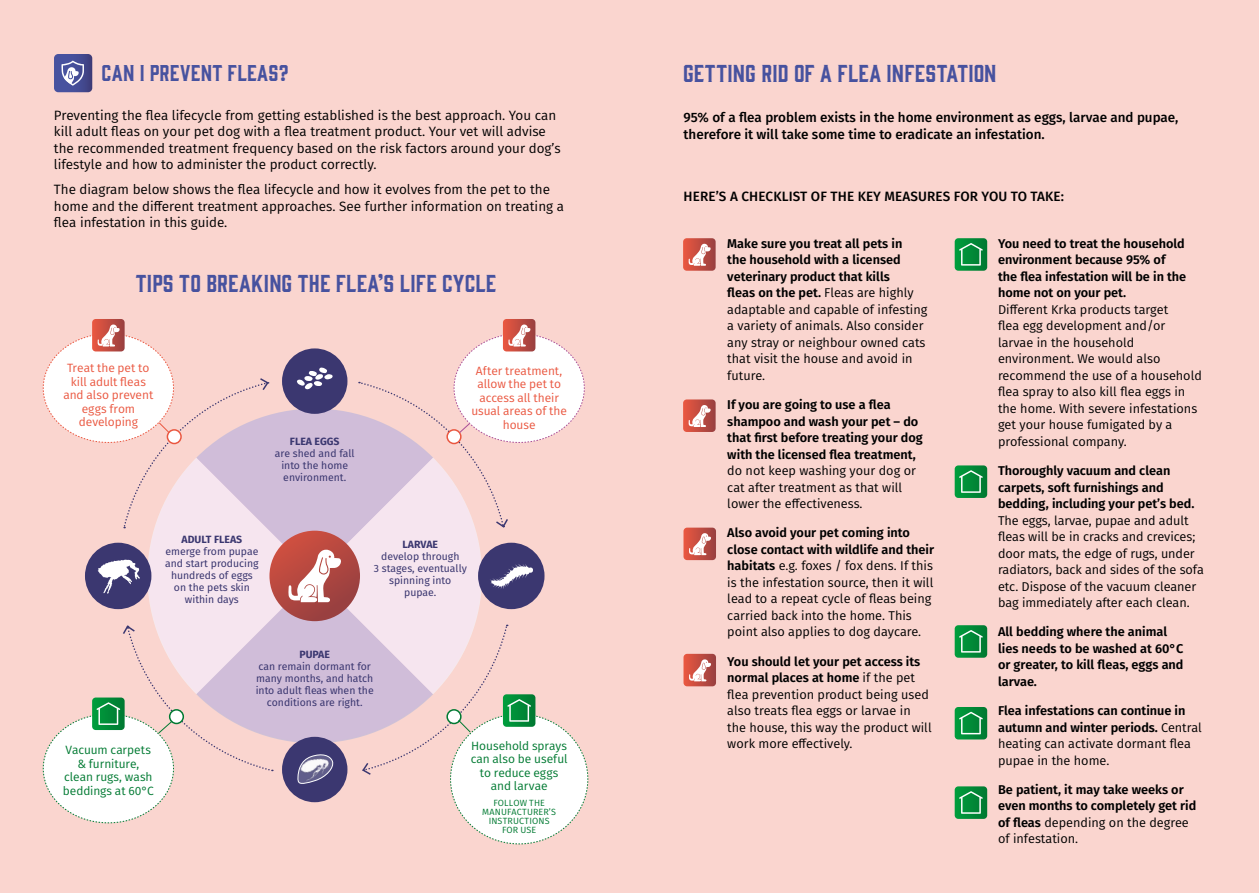
<style>
.page{position:relative;width:1259px;height:893px;background:#fff}
.page>*{position:absolute;margin:0;border:0;box-sizing:border-box;transform-origin:0 0}
.t1{font:22.5px "Gin";letter-spacing:.01em;color:#47529f}
.t2{font:21px "Gin";letter-spacing:.01em;color:#47529f}
.t3{font:13.5px/16.5px "Fira Sans";color:#000}
.t4{font:500 13.5px/16.5px "Fira Sans";color:#000}
.t5{font:12.75px/16.5px "Fira Sans";color:#000}
.t6{font:600 12.75px/16.5px "Fira Sans";color:#000}
.t7{font:12px/13.5px "Fira Sans";letter-spacing:-.005em;color:#ea5740;text-align:center}
.t8{font:12px/13.5px "Fira Sans";letter-spacing:-.005em;color:#007a32;text-align:center}
.t9{font:10.5px/12px "Fira Sans";color:#3b3770;text-align:center}
.t10{font:700 10.5px "Fira Sans";color:#3b3770}
.t11{font:9px/9px "Fira Sans";letter-spacing:.01em;color:#007a32;text-align:center}
.s1{font-weight:600}
.s2{font-weight:400}
</style>
<div class="page">
<div style="left:629px;top:0;width:630px;height:893px;background:#fad5cf"></div>
<div style="left:0;top:0;width:629px;height:893px;background:#fad5cf"></div>
<svg style="left:54px;top:54px;width:38px;height:38px"></svg>
<svg style="left:954px;top:786px;width:33px;height:33px"></svg>
<svg style="left:954px;top:238px;width:33px;height:33px"></svg>
<svg style="left:954px;top:465px;width:33px;height:33px"></svg>
<svg style="left:954px;top:625px;width:33px;height:33px"></svg>
<svg style="left:954px;top:707px;width:33px;height:32px"></svg>
<svg style="left:683px;top:238px;width:32px;height:33px"></svg>
<svg style="left:43px;top:319px;width:545px;height:525px"></svg>
<svg style="left:683px;top:399px;width:32px;height:33px"></svg>
<svg style="left:683px;top:528px;width:33px;height:32px"></svg>
<svg style="left:683px;top:654px;width:33px;height:32px"></svg>
<h2 class="t2" style="left:102px;top:58px;width:189px">CAN I PREVENT FLEAS?</h2>
<p class="t3" style="left:54px;top:107px;width:508px">Preventing the flea lifecycle from getting established is the best approach. You can kill adult fleas on your pet dog with a flea treatment product. Your vet will advise the recommended treatment frequency based on the risk factors around your dog’s lifestyle and how to administer the product correctly.</p>
<p class="t3" style="left:54px;top:181px;width:511px">The diagram below shows the flea lifecycle and how it evolves from the pet to the home and the different treatment approaches. See further information on treating a flea infestation in this guide.</p>
<h1 class="t1" style="left:136px;top:268px;width:362px">TIPS TO BREAKING THE FLEA’S LIFE CYCLE</h1>
<p class="t7" style="left:63px;top:361px;width:91px">Treat the pet to kill adult fleas and also prevent eggs from developing</p>
<p class="t10" style="left:290px;top:432px;width:51px">FLEA EGGS</p>
<p class="t9" style="left:275px;top:447px;width:81px">are shed and fall into the home environment.</p>
<p class="t7" style="left:471px;top:363px;width:97px">After treatment, allow the pet to access all their usual areas of the house</p>
<p class="t10" style="left:182px;top:531px;width:62px">ADULT FLEAS</p>
<p class="t9" style="left:165px;top:545px;width:95px">emerge from pupae and start producing hundreds of eggs on the pets skin within days</p>
<p class="t10" style="left:402px;top:535px;width:37px">LARVAE</p>
<p class="t9" style="left:374px;top:550px;width:94px">develop through<br>3 stages, eventually spinning into pupae.</p>
<p class="t8" style="left:63px;top:743px;width:92px">Vacuum carpets &amp; furniture, clean rugs, wash beddings at 60°C</p>
<p class="t10" style="left:299px;top:646px;width:32px">PUPAE</p>
<p class="t9" style="left:256px;top:660px;width:120px">can remain dormant for many months, and hatch into adult fleas when the conditions are right.</p>
<p class="t8" style="left:471px;top:738px;width:98px">Household sprays can also be useful to reduce eggs and larvae</p>
<p class="t11" style="left:482px;top:798px;width:75px">FOLLOW THE<br>MANUFACTURER’S<br>INSTRUCTIONS<br>FOR USE</p>
<h1 class="t1" style="left:683px;top:58px;width:315px">GETTING RID OF A FLEA INFESTATION</h1>
<p class="t4" style="left:683px;top:109px;width:496px">95% of a flea problem exists in the home environment as eggs, larvae and pupae, therefore it will take some time to eradicate an infestation.</p>
<p class="t4" style="left:683px;top:188px;width:382px">HERE’S A CHECKLIST OF THE KEY MEASURES FOR YOU TO TAKE:</p>
<p class="t5" style="left:727px;top:235px;width:201px"><span class="s1">Make sure you treat all pets in<br>the household with a licensed veterinary product that kills<br>fleas on the pet.</span> Fleas are highly adaptable and capable of infesting a variety of animals. Also consider any stray or neighbour owned cats that visit the house and avoid in future.</p>
<p class="t6" style="left:727px;top:396px;width:197px">If you are going to use a flea shampoo and wash your pet – do that first before treating your dog with the licensed flea treatment,</p>
<p class="t5" style="left:727px;top:462px;width:190px">do not keep washing your dog or cat after treatment as that will lower the effectiveness.</p>
<p class="t5" style="left:727px;top:524px;width:208px"><span class="s1">Also avoid your pet coming into close contact with wildlife and their habitats</span> e.g. foxes / fox dens. If this is the infestation source, then it will lead to a repeat cycle of fleas being carried back into the home. This point also applies to dog daycare.</p>
<p class="t5" style="left:727px;top:653px;width:206px"><span class="s1">You should let your pet access its normal places at home</span> if the pet flea prevention product being used also treats flea eggs or larvae in the house, this way the product will work more effectively.</p>
<p class="t6" style="left:998px;top:234px;width:190px">You need to treat the household environment because 95% of the flea infestation will be in the home not on your pet.</p>
<p class="t5" style="left:998px;top:301px;width:205px">Different Krka products target<br>flea egg development and/or larvae in the household environment. We would also recommend the use of a household flea spray to also kill flea eggs in the home. With severe infestations get your house fumigated by a professional company.</p>
<p class="t6" style="left:998px;top:462px;width:198px">Thoroughly vacuum and clean carpets, soft furnishings and bedding, including your pet’s bed.</p>
<p class="t5" style="left:998px;top:512px;width:207px">The eggs, larvae, pupae and adult fleas will be in cracks and crevices; door mats, the edge of rugs, under radiators, back and sides of the sofa etc. Dispose of the vacuum cleaner bag immediately after each clean.</p>
<p class="t6" style="left:998px;top:623px;width:187px">All bedding where the animal lies needs to be washed at 60°C or greater, to kill fleas, eggs and larvae.</p>
<p class="t6" style="left:998px;top:702px;width:205px">Flea infestations can continue in autumn and winter periods. <span class="s2">Central heating can activate dormant flea pupae in the home.</span></p>
<p class="t6" style="left:998px;top:780px;width:200px">Be patient, it may take weeks or even months to completely get rid of fleas <span class="s2">depending on the degree of infestation.</span></p>
</div>
